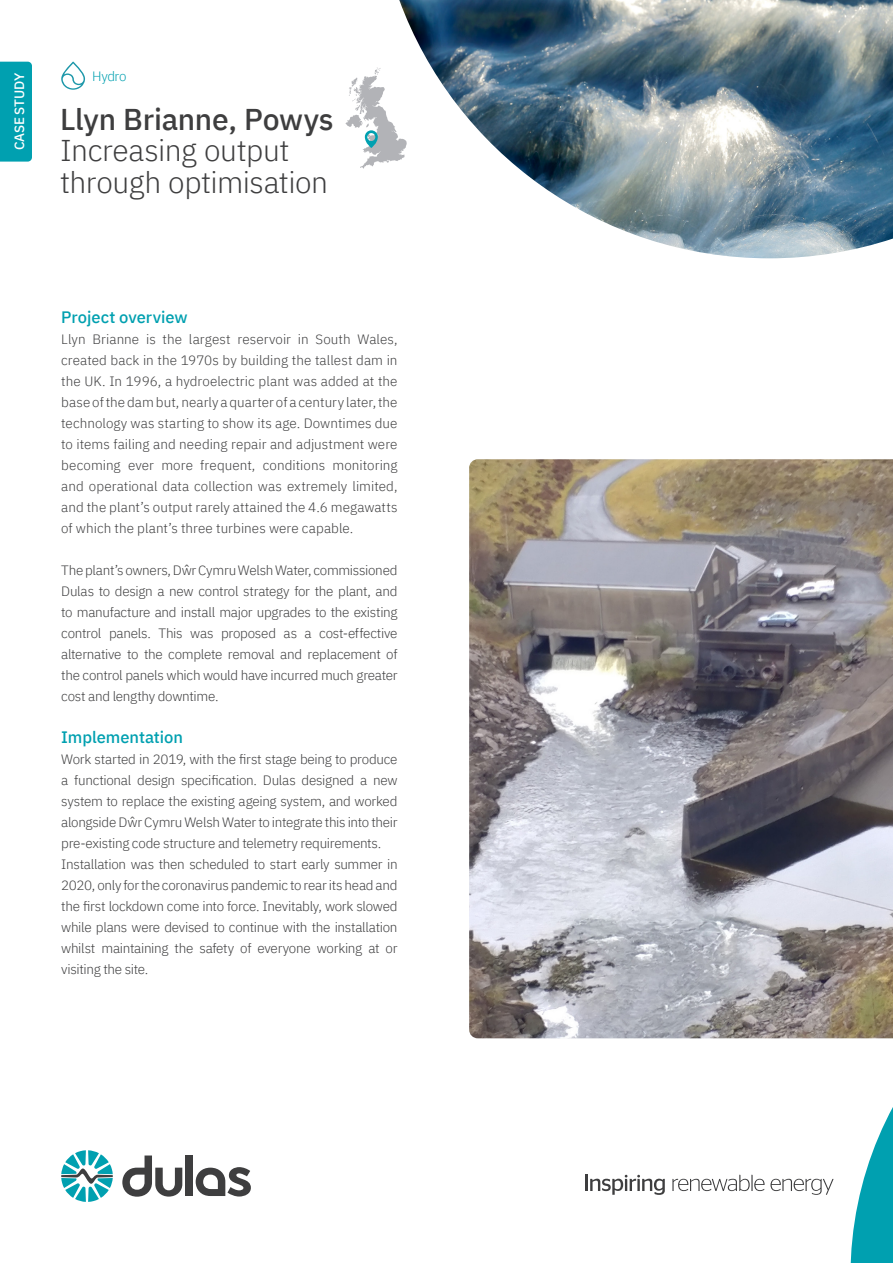
<style>
.page{position:relative;width:893px;height:1263px;background:#fff}
.page>*{position:absolute;margin:0;border:0;box-sizing:border-box;transform-origin:0 0}
.t1{font:300 30px "IBM Plex Sans";letter-spacing:-.015em;color:#3e3e3f}
.t2{font:500 30px "IBM Plex Sans";letter-spacing:-.01em;color:#3e3e3f}
.t3{font:500 16.5px "IBM Plex Sans";color:#00a0b0}
.Para_1{font:300 13.5px/21px "IBM Plex Sans";letter-spacing:-.02em;color:#3e3e3f;text-align:justify}
.t4{font:500 13.5px "IBM Plex Sans";letter-spacing:-.01em;color:#fff}
.t5{font:300 13.5px "IBM Plex Sans";letter-spacing:-.03em;color:#00a0b0}
</style>
<div class="page">
<img style="left:399px;top:0;width:494px;height:258px">
<svg style="left:850px;top:1107px;width:43px;height:156px"></svg>
<svg style="left:61px;top:1150px;width:52px;height:52px"></svg>
<svg style="left:122px;top:1155px;width:60px;height:42px"></svg>
<div style="left:185px;top:1155px;width:8px;height:41px;background:#3e3e3f"></div>
<svg style="left:196px;top:1167px;width:55px;height:29px"></svg>
<hr style="left:585px;top:1175px;width:3px;height:16px;background:#3e3e3f">
<svg style="left:590px;top:1175px;width:75px;height:20px"></svg>
<svg style="left:672px;top:1175px;width:161px;height:20px"></svg>
<div style="left:0;top:62px;width:32px;height:100px;background:#00a0b0"></div>
<img style="left:469px;top:459px;width:424px;height:579px">
<svg style="left:345px;top:67px;width:62px;height:102px"></svg>
<svg style="left:61px;top:62px;width:24px;height:28px"></svg>
<p class="t4" style="left:9px;top:150px;width:79px;rotate:-90deg">CASE STUDY</p>
<p class="t5" style="left:92px;top:66px;width:36px">Hydro</p>
<p class="t2" style="left:60px;top:96px;width:275px">Llyn Brianne, Powys</p>
<p class="t1" style="left:60px;top:128px;width:231px">Increasing output</p>
<p class="t1" style="left:60px;top:159px;width:270px">through optimisation</p>
<h2 class="t3" style="left:61px;top:305px;width:128px">Project overview</h2>
<p class="Para_1" style="left:61px;top:328px;width:338px">Llyn Brianne is the largest reservoir in South Wales, created back in the 1970s by building the tallest dam in the UK. In 1996, a hydroelectric plant was added at the base of the dam but, nearly a quarter of a century later, the technology was starting to show its age. Downtimes due to items failing and needing repair and adjustment were becoming ever more frequent, conditions monitoring and operational data collection was extremely limited, and the plant’s output rarely attained the 4.6 megawatts of which the plant’s three turbines were capable.</p>
<p class="Para_1" style="left:61px;top:559px;width:338px">The plant’s owners, Dŵr Cymru Welsh Water, commissioned Dulas to design a new control strategy for the plant, and to manufacture and install major upgrades to the existing control panels. This was proposed as a cost-effective alternative to the complete removal and replacement of the control panels which would have incurred much greater cost and lengthy downtime.</p>
<h2 class="t3" style="left:61px;top:725px;width:123px">Implementation</h2>
<p class="Para_1" style="left:61px;top:748px;width:338px">Work started in 2019, with the first stage being to produce a functional design specification. Dulas designed a new system to replace the existing ageing system, and worked alongside Dŵr Cymru Welsh Water to integrate this into their pre-existing code structure and telemetry requirements.</p>
<p class="Para_1" style="left:61px;top:853px;width:338px">Installation was then scheduled to start early summer in 2020, only for the coronavirus pandemic to rear its head and the first lockdown come into force. Inevitably, work slowed while plans were devised to continue with the installation whilst maintaining the safety of everyone working at or visiting the site.</p>
</div>
